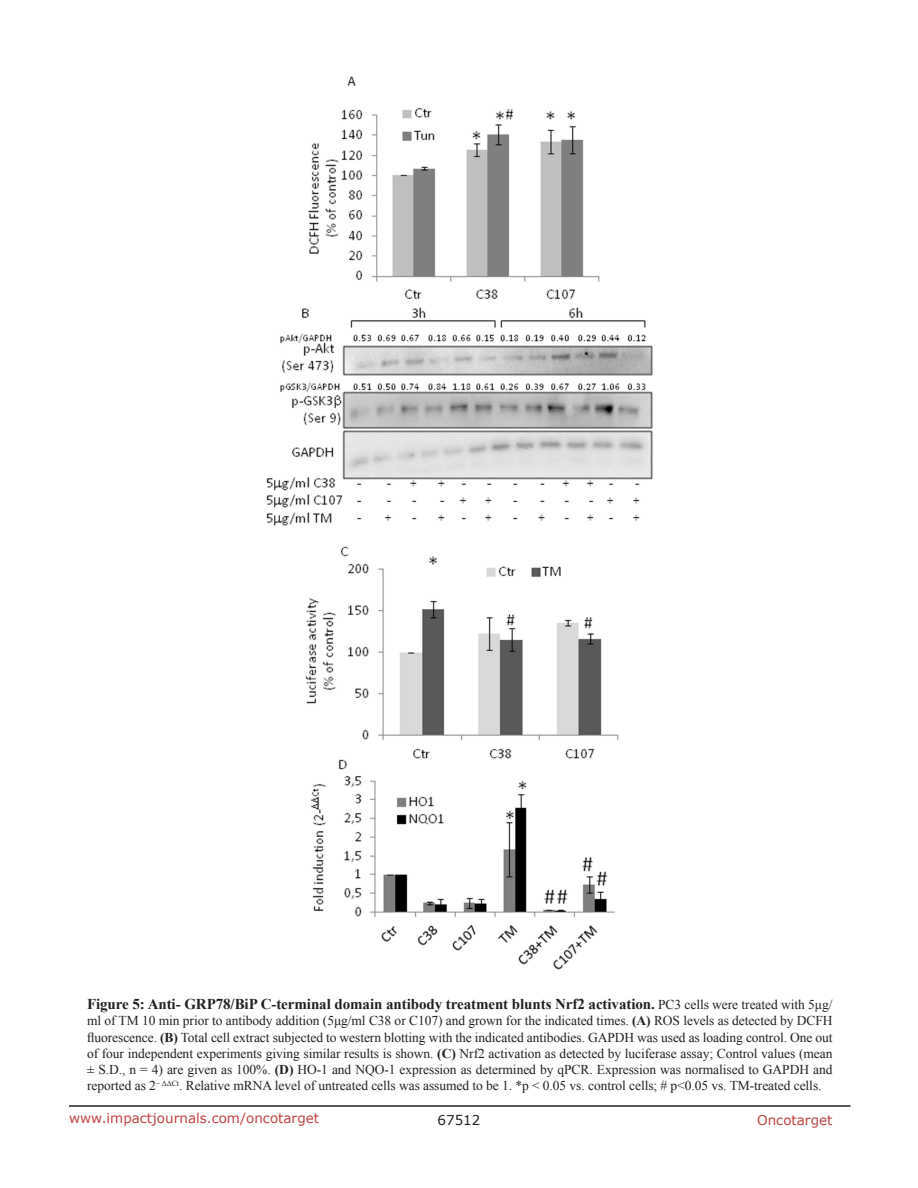
<style>
.page{position:relative;width:918px;height:1188px;background:#fff}
.page>*{position:absolute;margin:0;border:0;box-sizing:border-box;transform-origin:0 0}
.figuretext{font:700 15px "Times New Roman";letter-spacing:-.005em;color:#231f20}
.figuretext-2{font:13.5px/16.2px "Times New Roman";letter-spacing:-.005em;color:#231f20;text-align:justify}
.t1{font:13.5px "Verdana";color:#c24141}
.t2{font:13.5px "Verdana";color:#231f20}
.s1{font-weight:400;font-size:13.5px}
.s2{font-weight:700}
</style>
<div class="page">
<hr style="left:69px;top:1105px;width:781px;height:2px;background:#231f20">
<img style="left:266px;top:76px;width:387px;height:894px">
<p class="figuretext" style="left:87px;top:993px;width:747px">Figure 5: Anti- GRP78/BiP C-terminal domain antibody treatment blunts Nrf2 activation. <span class="s1">PC3 cells were treated with 5μg/</span></p>
<p class="figuretext-2" style="left:87px;top:1012px;width:747px">ml of TM 10 min prior to antibody addition (5μg/ml C38 or C107) and grown for the indicated times. <span class="s2">(A)</span> ROS levels as detected by DCFH fluorescence. <span class="s2">(B)</span> Total cell extract subjected to western blotting with the indicated antibodies. GAPDH was used as loading control. One out of four independent experiments giving similar results is shown. <span class="s2">(C)</span> Nrf2 activation as detected by luciferase assay; Control values (mean ± S.D., n = 4) are given as 100%. <span class="s2">(D)</span> HO-1 and NQO-1 expression as determined by qPCR. Expression was normalised to GAPDH and reported as 2<sup>−</sup> <sup>ΔΔCt</sup>. Relative mRNA level of untreated cells was assumed to be 1. *p &lt; 0.05 vs. control cells; # p&lt;0.05 vs. TM-treated cells.</p>
<p class="t1" style="left:69px;top:1109px;width:252px">www.impactjournals.com/oncotarget</p>
<p class="t2" style="left:438px;top:1111px;width:44px">67512</p>
<p class="t1" style="left:757px;top:1111px;width:77px">Oncotarget</p>
</div>
